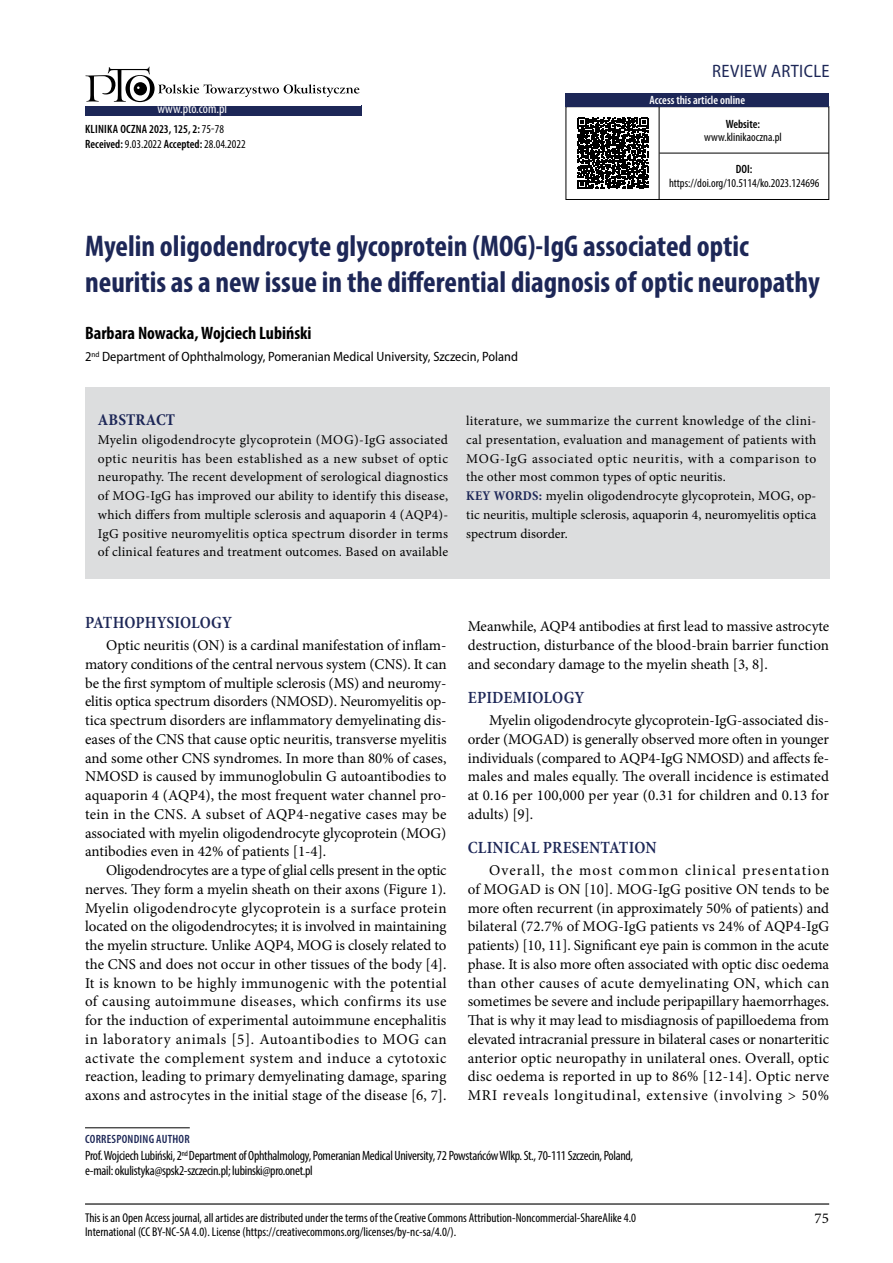
<style>
.page{position:relative;width:893px;height:1263px;background:#fff}
.page>*{position:absolute;margin:0;border:0;box-sizing:border-box;transform-origin:0 0}
.t1{font:700 condensed 30px/36px "Myriad Pro";color:#1d2757}
.t2{font:700 condensed 18px "Myriad Pro";color:#000}
.t3{font:semi-condensed 18px "Myriad Pro";letter-spacing:.02em;color:#1d2757}
.t4{font:600 condensed 17.25px "Minion Pro";color:#1d2757}
.t5{font:700 condensed 16.5px "Minion Pro";letter-spacing:.01em;color:#1d2757}
.t6{font:15px/18.8px "Minion Pro";letter-spacing:.005em;color:#000;text-align:justify}
.t7{font:13.5px/18.8px "Minion Pro";letter-spacing:.015em;color:#000;text-align:justify}
.t8{font:condensed 13.5px/15px "Myriad Pro";letter-spacing:-.02em;color:#000}
.t9{font:semi-condensed 13.5px "Myriad Pro";color:#000}
.t10{font:condensed 13.5px "Myriad Pro";color:#fff}
.t11{font:condensed 12.75px/14.2px "Myriad Pro";color:#000}
.t12{font:600 condensed 12px/14.4px "Myriad Pro";letter-spacing:.01em;color:#000}
.t13{font:condensed 12px "Myriad Pro";color:#000}
.t14{font:600 condensed 12px "Myriad Pro";color:#fff}
.t15{font:600 condensed 12px "Myriad Pro";letter-spacing:.02em;color:#1d2757}
.s1{font-weight:400}
.s2{font-weight:700;font-stretch:condensed;color:#1d2757}
</style>
<div class="page">
<hr style="left:85px;top:1203px;width:744px;height:1px;background:#000">
<div style="left:85px;top:105px;width:276px;height:11px;background:#1d2757"></div>
<div style="left:85px;top:387px;width:744px;height:192px;background:#dcddde"></div>
<div style="left:566px;top:106px;width:263px;height:94px;border:1px solid #000"></div>
<div style="left:566px;top:94px;width:263px;height:13px;background:#1d2757"></div>
<hr style="left:659px;top:107px;width:1px;height:92px;background:#000">
<hr style="left:659px;top:153px;width:170px;height:1px;background:#000">
<hr style="left:85px;top:1127px;width:105px;height:1px;background:#000">
<svg style="left:85px;top:66px;width:274px;height:36px"></svg>
<svg style="left:577px;top:118px;width:71px;height:71px"></svg>
<p class="t10" style="left:157px;top:101px;width:71px">www.pto.com.pl</p>
<p class="t12" style="left:85px;top:122px;width:162px">KLINIKA OCZNA 2023, 125, 2: <span class="s1">75-78<br></span>Received: <span class="s1">9.03.2022</span> Accepted: <span class="s1">28.04.2022</span></p>
<p class="t3" style="left:712px;top:62px;width:119px">REVIEW ARTICLE</p>
<p class="t14" style="left:650px;top:93px;width:97px">Access this article online</p>
<p class="t12" style="left:726px;top:116px;width:36px">Website:</p>
<p class="t12" style="left:736px;top:161px;width:18px">DOI:</p>
<p class="t13" style="left:669px;top:176px;width:152px">https://doi.org/10.5114/ko.2023.124696</p>
<p class="t13" style="left:704px;top:130px;width:79px">www.klinikaoczna.pl</p>
<h1 class="t1" style="left:85px;top:228px;width:736px">Myelin oligodendrocyte glycoprotein (MOG)-IgG associated optic neuritis as a new issue in the differential diagnosis of optic neuropathy</h1>
<p class="t2" style="left:85px;top:322px;width:228px">Barbara Nowacka, Wojciech Lubiński</p>
<p class="t9" style="left:85px;top:349px;width:434px">2<sup>nd</sup> Department of Ophthalmology, Pomeranian Medical University, Szczecin, Poland</p>
<p class="t5" style="left:98px;top:408px;width:79px">ABSTRACT</p>
<p class="t7" style="left:98px;top:430px;width:352px">Myelin oligodendrocyte glycoprotein (MOG)-IgG associated optic neuritis has been established as a new subset of optic neuropathy. The recent development of serological diagnostics of MOG-IgG has improved our ability to identify this disease, which differs from multiple sclerosis and aquaporin 4 (AQP4)- IgG positive neuromyelitis optica spectrum disorder in terms of clinical features and treatment outcomes. Based on available</p>
<p class="t7" style="left:466px;top:411px;width:352px;text-align:left">literature, we summarize the current knowledge of the clini&shy;cal presentation, evaluation and management of patients with MOG-IgG associated optic neuritis, with a comparison to the other most common types of optic neuritis.<br><span class="s2">KEY WORDS:</span> myelin oligodendrocyte glycoprotein, MOG, op&shy;tic neuritis, multiple sclerosis, aquaporin 4, neuromyelitis optica spectrum disorder.</p>
<p class="t4" style="left:85px;top:611px;width:149px">PATHOPHYSIOLOGY</p>
<p class="t6" style="left:85px;top:636px;width:363px;text-indent:21px">Optic neuritis (ON) is a cardinal manifestation of inflam&shy;matory conditions of the central nervous system (CNS). It can be the first symptom of multiple sclerosis (MS) and neuromy&shy;elitis optica spectrum disorders (NMOSD). Neuromyelitis op&shy;tica spectrum disorders are inflammatory demyelinating dis&shy;eases of the CNS that cause optic neuritis, transverse myelitis and some other CNS syndromes. In more than 80% of cases, NMOSD is caused by immunoglobulin G autoantibodies to aquaporin 4 (AQP4), the most frequent water channel pro&shy;tein in the CNS. A subset of AQP4-negative cases may be associated with myelin oligodendrocyte glycoprotein (MOG) antibodies even in 42% of patients [1-4].</p>
<p class="t6" style="left:85px;top:861px;width:363px;text-indent:21px">Oligodendrocytes are a type of glial cells present in the optic nerves. They form a myelin sheath on their axons (Figure 1).<br>Myelin oligodendrocyte glycoprotein is a surface protein located on the oligodendrocytes; it is involved in maintaining the myelin structure. Unlike AQP4, MOG is closely related to the CNS and does not occur in other tissues of the body [4].<br>It is known to be highly immunogenic with the potential of causing autoimmune diseases, which confirms its use for the induction of experimental autoimmune encephalitis in laboratory animals [5]. Autoantibodies to MOG can activate the complement system and induce a cytotoxic reaction, leading to primary demyelinating damage, sparing axons and astrocytes in the initial stage of the disease [6, 7].</p>
<p class="t6" style="left:468px;top:617px;width:363px">Meanwhile, AQP4 antibodies at first lead to massive astrocyte destruction, disturbance of the blood-brain barrier function and secondary damage to the myelin sheath [3, 8].</p>
<p class="t4" style="left:468px;top:686px;width:118px">EPIDEMIOLOGY</p>
<p class="t6" style="left:468px;top:711px;width:363px;text-indent:21px">Myelin oligodendrocyte glycoprotein-IgG-associated dis&shy;order (MOGAD) is generally observed more often in younger individuals (compared to AQP4-IgG NMOSD) and affects fe&shy;males and males equally. The overall incidence is estimated at 0.16 per 100,000 per year (0.31 for children and 0.13 for adults) [9].</p>
<p class="t4" style="left:468px;top:836px;width:190px">CLINICAL PRESENTATION</p>
<p class="t6" style="left:468px;top:861px;width:363px;text-indent:21px">Overall, the most common clinical presentation of MOGAD is ON [10]. MOG-IgG positive ON tends to be more often recurrent (in approximately 50% of patients) and bilateral (72.7% of MOG-IgG patients vs 24% of AQP4-IgG patients) [10, 11]. Significant eye pain is common in the acute phase. It is also more often associated with optic disc oedema than other causes of acute demyelinating ON, which can sometimes be severe and include peripapillary haemorrhages.<br>That is why it may lead to misdiagnosis of papilloedema from elevated intracranial pressure in bilateral cases or nonarteritic anterior optic neuropathy in unilateral ones. Overall, optic disc oedema is reported in up to 86% [12-14]. Optic nerve MRI reveals longitudinal, extensive (involving &gt; 50%</p>
<p class="t15" style="left:85px;top:1132px;width:43px">Correspondin</p>
<p class="t15" style="left:149px;top:1132px;width:37px">g author</p>
<p class="t8" style="left:85px;top:1148px;width:550px">Prof. Wojciech Lubiński, 2<sup>nd</sup> Department of Ophthalmology, Pomeranian Medical University, 72 Powstańców Wlkp. St., 70-111 Szczecin, Poland, e-mail: okulistyka@spsk2-szczecin.pl; lubinski@pro.onet.pl</p>
<p class="t11" style="left:85px;top:1210px;width:552px">This is an Open Access journal, all articles are distributed under the terms of the Creative Commons Attribution-Noncommercial-ShareAlike 4.0<br>International (CC BY-NC-SA 4.0). License (https://creativecommons.org/licenses/by-nc-sa/4.0/).</p>
<p class="t6" style="left:815px;top:1209px;width:16px">75</p>
</div>
